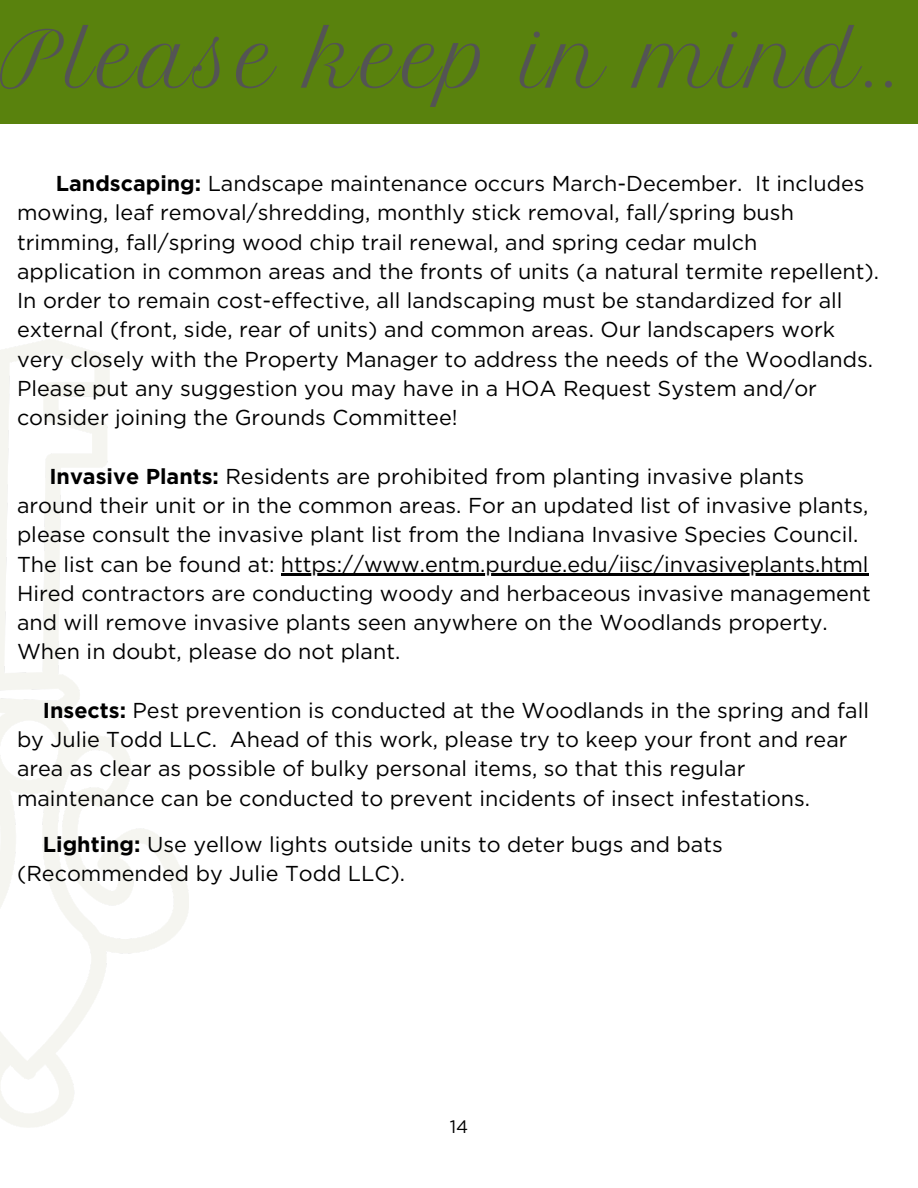
<style>
.page{position:relative;width:918px;height:1188px;background:#fff}
.page>*{position:absolute;margin:0;border:0;box-sizing:border-box;transform-origin:0 0}
.t1{font:75px "Petit Formal Script";letter-spacing:.04em;color:#545454}
.t2{font:21.6px/29.2px "Gotham";color:#000}
.t3{font:18px "Gotham";color:#000}
.s1{font-weight:700}
</style>
<div class="page">
<hr style="left:281px;top:574px;width:587px;height:2px;background:#000">
<div style="left:0;top:0;width:918px;height:124px;background:#59820d"></div>
<p class="t1" style="left:0;top:13px;width:903px">Please keep in mind..</p>
<p class="t2" style="left:17px;top:169px;width:864px;text-indent:39px"><span class="s1">Landscaping:</span> Landscape maintenance occurs March-December. It includes mowing, leaf removal/shredding, monthly stick removal, fall/spring bush trimming, fall/spring wood chip trail renewal, and spring cedar mulch application in common areas and the fronts of units (a natural termite repellent).<br>In order to remain cost-effective, all landscaping must be standardized for all external (front, side, rear of units) and common areas. Our landscapers work very closely with the Property Manager to address the needs of the Woodlands.<br>Please put any suggestion you may have in a HOA Request System and/or consider joining the Grounds Committee!</p>
<p class="t2" style="left:17px;top:461px;width:853px;text-indent:32px"><span class="s1">Invasive Plants:</span> Residents are prohibited from planting invasive plants around their unit or in the common areas. For an updated list of invasive plants, please consult the invasive plant list from the Indiana Invasive Species Council.<br>The list can be found at: https://www.entm.purdue.edu/iisc/invasiveplants.html</p>
<p class="t2" style="left:17px;top:578px;width:855px">Hired contractors are conducting woody and herbaceous invasive management and will remove invasive plants seen anywhere on the Woodlands property.<br>When in doubt, please do not plant.</p>
<p class="t2" style="left:43px;top:695px;width:828px"><span class="s1">Insects:</span> Pest prevention is conducted at the Woodlands in the spring and fall</p>
<p class="t2" style="left:17px;top:725px;width:832px">by Julie Todd LLC. Ahead of this work, please try to keep your front and rear area as clear as possible of bulky personal items, so that this regular maintenance can be conducted to prevent incidents of insect infestations.</p>
<p class="t2" style="left:43px;top:829px;width:681px"><span class="s1">Lighting:</span> Use yellow lights outside units to deter bugs and bats</p>
<p class="t2" style="left:17px;top:858px;width:390px">(Recommended by Julie Todd LLC).</p>
<p class="t3" style="left:450px;top:1116px;width:20px">14</p>
</div>
